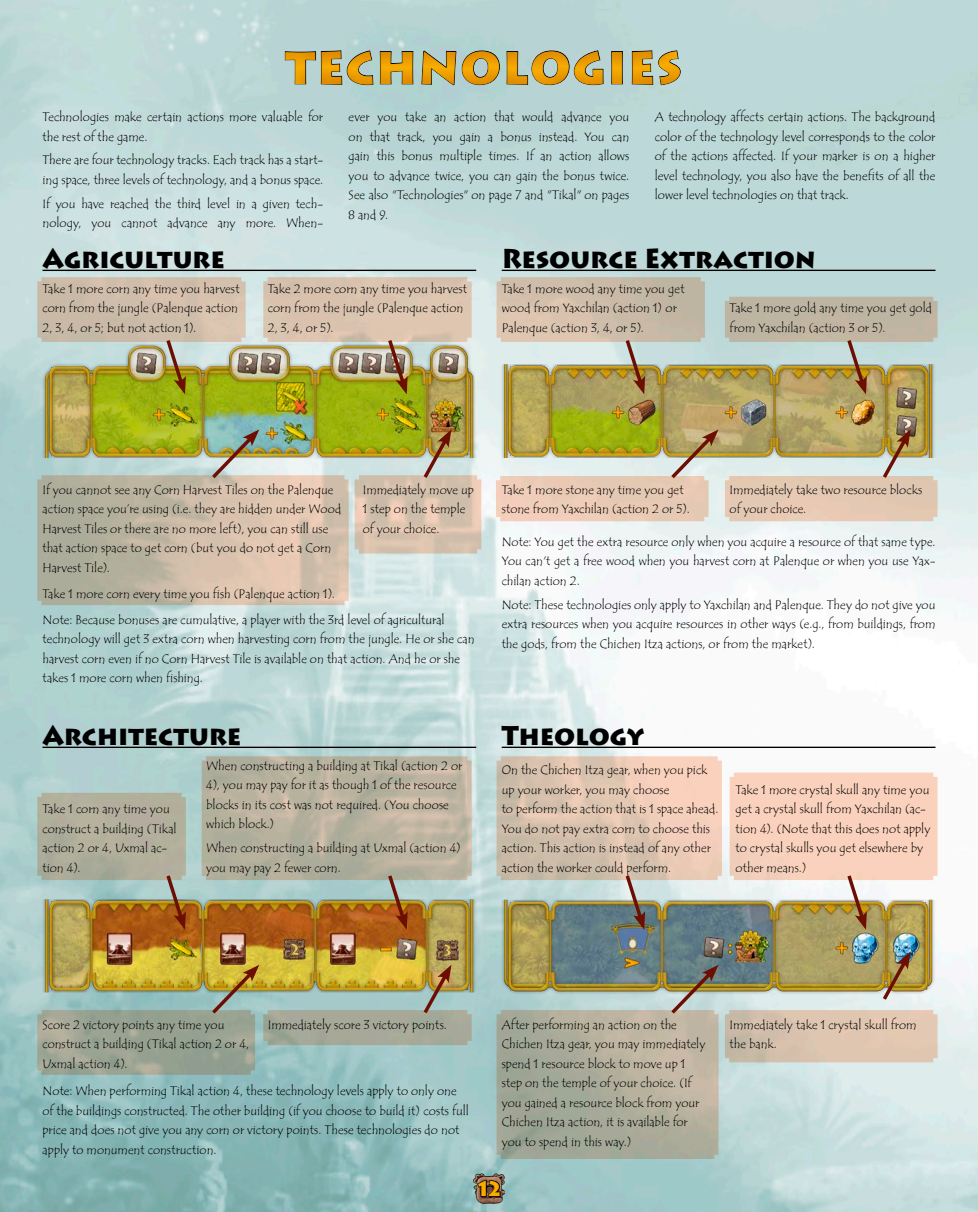
<style>
.page{position:relative;width:978px;height:1212px;background:#fff}
.page>*{position:absolute;margin:0;border:0;box-sizing:border-box;transform-origin:0 0}
.t1{font:900 45px "Lithos Pro";letter-spacing:.03em;color:#f8ac00}
.t2{font:900 27px "Lithos Pro";letter-spacing:-.005em;color:#000;scale:.95 1}
.t3{font:900 21px "Lithos Pro";color:#f8ac00;scale:.95 1}
.t4{font:12.75px/19.5px "Tempus Sans ITCCZ";color:#000;scale:.95 1}
</style>
<div class="page">
<img style="left:0;top:0;width:978px;height:1212px">
<svg style="left:725px;top:1010px;width:212px;height:52px;background:#d9c3ae"></svg>
<hr style="left:42px;top:270px;width:434px;height:1px;background:#000">
<hr style="left:502px;top:270px;width:433px;height:1px;background:#000">
<hr style="left:42px;top:747px;width:434px;height:1px;background:#000">
<hr style="left:502px;top:747px;width:433px;height:1px;background:#000">
<div style="left:252px;top:36px;width:462px;height:76px;background:#8d2d00;opacity:.5"></div>
<img style="left:43px;top:345px;width:433px;height:114px">
<img style="left:43px;top:880px;width:433px;height:115px">
<img style="left:502px;top:356px;width:433px;height:103px">
<img style="left:502px;top:891px;width:433px;height:104px">
<svg style="left:37px;top:429px;width:312px;height:176px;background:#c1ba9d"></svg>
<svg style="left:496px;top:429px;width:223px;height:92px;background:#d4c59b"></svg>
<svg style="left:497px;top:965px;width:222px;height:194px;background:#a9aa98"></svg>
<svg style="left:355px;top:429px;width:126px;height:124px;background:#cabd97"></svg>
<svg style="left:37px;top:965px;width:435px;height:110px;background:#a6af8d"></svg>
<svg style="left:725px;top:429px;width:212px;height:92px;background:#d1c0a1"></svg>
<svg style="left:880px;top:951px;width:31px;height:53px;background:#aa976a"></svg>
<svg style="left:37px;top:277px;width:209px;height:117px;background:#c1b992"></svg>
<svg style="left:37px;top:793px;width:149px;height:137px;background:#ada58a"></svg>
<svg style="left:497px;top:277px;width:208px;height:117px;background:#c6ba9e"></svg>
<svg style="left:497px;top:756px;width:225px;height:174px;background:#cbbcaa"></svg>
<img style="left:263px;top:277px;width:209px;height:117px">
<svg style="left:202px;top:756px;width:270px;height:174px;background:#b4a88e"></svg>
<svg style="left:725px;top:297px;width:212px;height:97px;background:#bab496"></svg>
<svg style="left:730px;top:772px;width:207px;height:158px;background:#e7c9b0"></svg>
<img style="left:473px;top:1173px;width:32px;height:30px">
<svg style="left:476px;top:1179px;width:25px;height:19px"></svg>
<h1 class="t1" style="left:286px;top:40px;width:398px">TECHNOLOGIES</h1>
<p class="t4" style="left:42px;top:107px;width:297px">Technologies make certain actions more valuable for the rest of the game.</p>
<p class="t4" style="left:42px;top:151px;width:297px">There are four technology tracks. Each track has a start&shy;ing space, three levels of technology, and a bonus space.</p>
<p class="t4" style="left:42px;top:194px;width:297px">If you have reached the third level in a given tech&shy;nology, you cannot advance any more. When-</p>
<p class="t4" style="left:349px;top:107px;width:297px;text-align:justify">ever you take an action that would advance you on that track, you gain a bonus instead. You can gain this bonus multiple times. If an action allows you to advance twice, you can gain the bonus twice.<br>See also "Technologies" on page 7 and "Tikal" on pages 8 and 9.</p>
<p class="t4" style="left:655px;top:107px;width:297px;text-align:justify">A technology affects certain actions. The background color of the technology level corresponds to the color of the actions affected. If your marker is on a higher level technology, you also have the benefits of all the lower level technologies on that track.</p>
<h2 class="t2" style="left:42px;top:241px;width:194px">Agriculture</h2>
<h2 class="t2" style="left:502px;top:241px;width:332px">Resource Extraction</h2>
<p class="t4" style="left:42px;top:279px;width:209px">Take 1 more corn any time you harvest corn from the jungle (Palenque action<br>2, 3, 4, or 5; but not action 1).</p>
<p class="t4" style="left:268px;top:279px;width:211px">Take 2 more corn any time you harvest corn from the jungle (Palenque action<br>2, 3, 4, or 5).</p>
<p class="t4" style="left:502px;top:279px;width:194px">Take 1 more wood any time you get wood from Yaxchilan (action 1) or<br>Palenque (action 3, 4, or 5).</p>
<p class="t4" style="left:730px;top:299px;width:215px">Take 1 more gold any time you get gold from Yaxchilan (action 3 or 5).</p>
<p class="t4" style="left:43px;top:480px;width:316px">If you cannot see any Corn Harvest Tiles on the Palenque action space you’re using (i.e. they are hidden under Wood Harvest Tiles or there are no more left), you can still use that action space to get corn (but you do not get a Corn Harvest Tile).</p>
<p class="t4" style="left:43px;top:584px;width:309px">Take 1 more corn every time you fish (Palenque action 1).</p>
<p class="t4" style="left:363px;top:480px;width:118px">Immediately move up<br>1 step on the temple of your choice.</p>
<p class="t4" style="left:43px;top:610px;width:456px">Note: Because bonuses are cumulative, a player with the 3rd level of agricultural technology will get 3 extra corn when harvesting corn from the jungle. He or she can harvest corn even if no Corn Harvest Tile is available on that action. And he or she takes 1 more corn when fishing.</p>
<p class="t4" style="left:502px;top:480px;width:199px">Take 1 more stone any time you get stone from Yaxchilan (action 2 or 5).</p>
<p class="t4" style="left:730px;top:480px;width:204px">Immediately take two resource blocks of your choice.</p>
<p class="t4" style="left:502px;top:532px;width:458px;text-align:justify">Note: You get the extra resource only when you acquire a resource of that same type.<br>You can't get a free wood when you harvest corn at Palenque or when you use Yax&shy;chilan action 2.</p>
<p class="t4" style="left:502px;top:595px;width:458px;text-align:justify">Note: These technologies only apply to Yaxchilan and Palenque. They do not give you extra resources when you acquire resources in other ways (e.g., from buildings, from the gods, from the Chichen Itza actions, or from the market).</p>
<h2 class="t2" style="left:42px;top:718px;width:211px">Architecture</h2>
<h2 class="t2" style="left:502px;top:718px;width:152px">Theology</h2>
<p class="t4" style="left:42px;top:799px;width:143px">Take 1 corn any time you construct a building (Tikal action 2 or 4, Uxmal ac&shy;tion 4).</p>
<p class="t4" style="left:206px;top:756px;width:271px">When constructing a building at Tikal (action 2 or 4), you may pay for it as though 1 of the resource blocks in its cost was not required. (You choose which block.)</p>
<p class="t4" style="left:206px;top:838px;width:270px">When constructing a building at Uxmal (action 4) you may pay 2 fewer corn.</p>
<p class="t4" style="left:502px;top:760px;width:230px">On the Chichen Itza gear, when you pick up your worker, you may choose<br>to perform the action that is 1 space ahead.<br>You do not pay extra corn to choose this action. This action is instead of any other action the worker could perform.</p>
<p class="t4" style="left:736px;top:780px;width:207px">Take 1 more crystal skull any time you get a crystal skull from Yaxchilan (ac&shy;tion 4). (Note that this does not apply to crystal skulls you get elsewhere by other means.)</p>
<p class="t4" style="left:43px;top:1015px;width:219px">Score 2 victory points any time you construct a building (Tikal action 2 or 4,<br>Uxmal action 4).</p>
<p class="t4" style="left:268px;top:1015px;width:190px">Immediately score 3 victory points.</p>
<p class="t4" style="left:43px;top:1081px;width:450px">Note: When performing Tikal action 4, these technology levels apply to only one of the buildings constructed. The other building (if you choose to build it) costs full price and does not give you any corn or victory points. These technologies do not apply to monument construction.</p>
<p class="t4" style="left:502px;top:1015px;width:216px">After performing an action on the Chichen Itza gear, you may immediately spend 1 resource block to move up 1 step on the temple of your choice. (If you gained a resource block from your Chichen Itza action, it is available for you to spend in this way.)</p>
<h3 class="t3" style="left:475px;top:1175px;width:31px">12</h3>
<p class="t4" style="left:730px;top:1015px;width:198px">Immediately take 1 crystal skull from the bank.</p>
</div>
